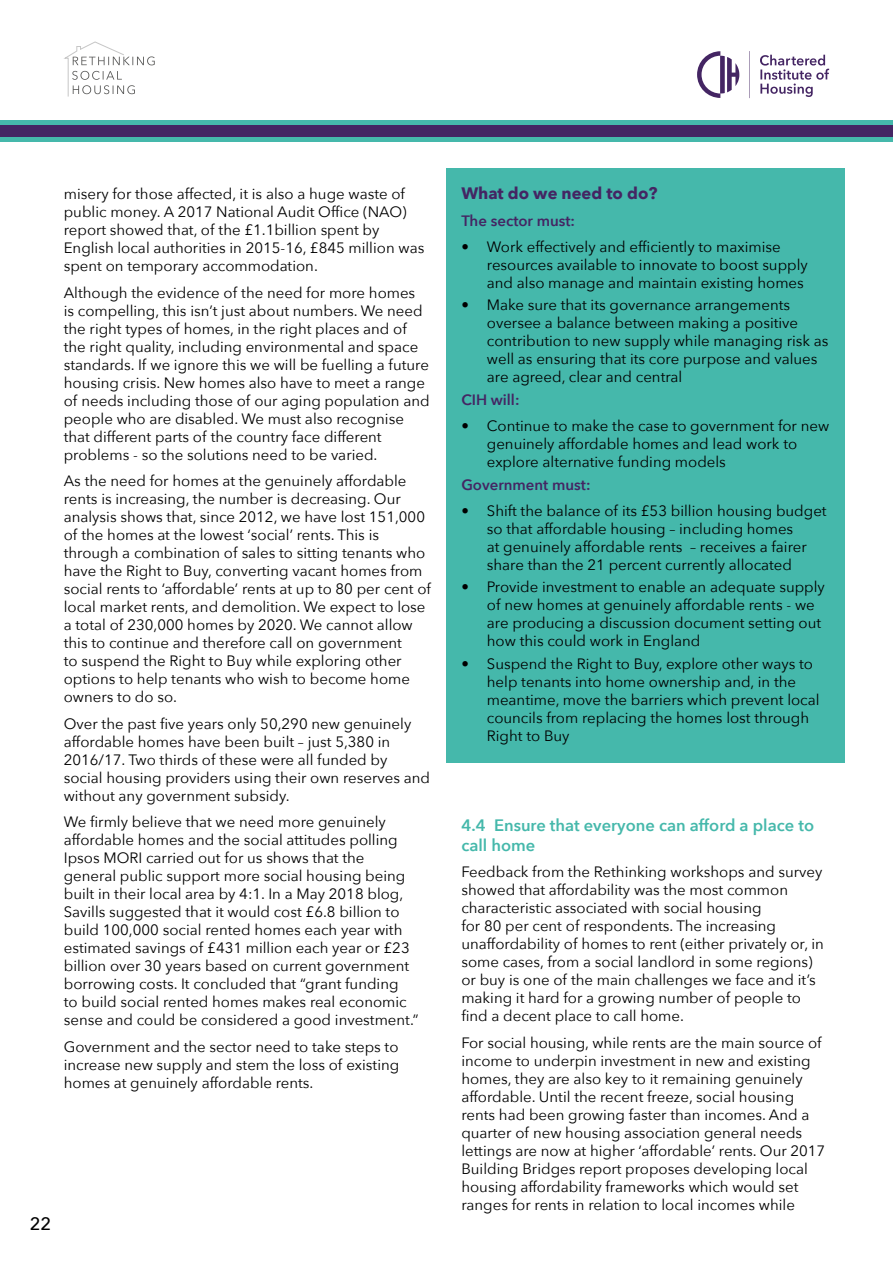
<style>
.page{position:relative;width:893px;height:1263px;background:#fff}
.page>*{position:absolute;margin:0;border:0;box-sizing:border-box;transform-origin:0 0}
.t1{font:500 18px "Avenir Next";color:#000}
.t2{font:600 16.5px/19.8px "Avenir Next";color:#45b8ab}
.t3{font:700 16.5px "Avenir Next";color:#442563}
.t4{font:15px/18px "Avenir Next";color:#000}
.t5{font:600 15px "Avenir Next";color:#442563}
</style>
<div class="page">
<div style="left:0;top:120px;width:893px;height:21px;background:#45b8ab"></div>
<div style="left:0;top:125px;width:893px;height:12px;background:#442563"></div>
<svg style="left:64px;top:41px;width:91px;height:56px"></svg>
<svg style="left:760px;top:55px;width:69px;height:42px"></svg>
<svg style="left:697px;top:51px;width:42px;height:47px"></svg>
<svg style="left:749px;top:51px;width:1px;height:47px"></svg>
<div style="left:446px;top:168px;width:399px;height:595px;background:#45b8ab"></div>
<p class="t4" style="left:64px;top:184px;width:362px">misery for those affected, it is also a huge waste of public money. A 2017 National Audit Office (NAO) report showed that, of the £1.1billion spent by English local authorities in 2015-16, £845 million was spent on temporary accommodation.</p>
<p class="t4" style="left:64px;top:283px;width:367px">Although the evidence of the need for more homes<br>is compelling, this isn’t just about numbers. We need the right types of homes, in the right places and of the right quality, including environmental and space standards. If we ignore this we will be fuelling a future housing crisis. New homes also have to meet a range of needs including those of our aging population and people who are disabled. We must also recognise that different parts of the country face different problems - so the solutions need to be varied.</p>
<p class="t4" style="left:64px;top:471px;width:369px">As the need for homes at the genuinely affordable rents is increasing, the number is decreasing. Our analysis shows that, since 2012, we have lost 151,000 of the homes at the lowest ‘social’ rents. This is through a combination of sales to sitting tenants who have the Right to Buy, converting vacant homes from social rents to ‘affordable’ rents at up to 80 per cent of local market rents, and demolition. We expect to lose a total of 230,000 homes by 2020. We cannot allow this to continue and therefore call on government<br>to suspend the Right to Buy while exploring other options to help tenants who wish to become home owners to do so.</p>
<p class="t4" style="left:64px;top:714px;width:368px">Over the past five years only 50,290 new genuinely affordable homes have been built – just 5,380 in 2016/17. Two thirds of these were all funded by social housing providers using their own reserves and without any government subsidy.</p>
<p class="t4" style="left:64px;top:812px;width:356px">We firmly believe that we need more genuinely affordable homes and the social attitudes polling Ipsos MORI carried out for us shows that the general public support more social housing being built in their local area by 4:1. In a May 2018 blog, Savills suggested that it would cost £6.8 billion to build 100,000 social rented homes each year with estimated savings of £431 million each year or £23 billion over 30 years based on current government borrowing costs. It concluded that “grant funding<br>to build social rented homes makes real economic sense and could be considered a good investment.”</p>
<p class="t4" style="left:64px;top:1037px;width:337px;text-align:justify">Government and the sector need to take steps to increase new supply and stem the loss of existing homes at genuinely affordable rents.</p>
<p class="t1" style="left:30px;top:1208px;width:23px">22</p>
<p class="t3" style="left:461px;top:179px;width:198px">What do we need to do?</p>
<p class="t5" style="left:461px;top:208px;width:115px">The sector must:</p>
<p class="t4" style="left:487px;top:237px;width:322px;text-indent:-26px">• Work effectively and efficiently to maximise resources available to innovate to boost supply and also manage and maintain existing homes</p>
<p class="t4" style="left:487px;top:296px;width:343px;text-indent:-26px">• Make sure that its governance arrangements oversee a balance between making a positive contribution to new supply while managing risk as well as ensuring that its core purpose and values are agreed, clear and central</p>
<p class="t5" style="left:461px;top:387px;width:60px">CIH will:</p>
<p class="t4" style="left:487px;top:416px;width:344px;text-indent:-26px">• Continue to make the case to government for new genuinely affordable homes and lead work to explore alternative funding models</p>
<p class="t5" style="left:461px;top:471px;width:131px">Government must:</p>
<p class="t4" style="left:487px;top:501px;width:341px;text-indent:-26px">• Shift the balance of its £53 billion housing budget so that affordable housing – including homes<br>at genuinely affordable rents – receives a fairer share than the 21 percent currently allocated</p>
<p class="t4" style="left:487px;top:577px;width:340px;text-indent:-26px">• Provide investment to enable an adequate supply of new homes at genuinely affordable rents - we are producing a discussion document setting out how this could work in England</p>
<p class="t4" style="left:487px;top:654px;width:334px;text-indent:-26px">• Suspend the Right to Buy, explore other ways to help tenants into home ownership and, in the meantime, move the barriers which prevent local councils from replacing the homes lost through Right to Buy</p>
<p class="t2" style="left:461px;top:815px;width:354px">4.4 Ensure that everyone can afford a place to call home</p>
<p class="t4" style="left:461px;top:862px;width:364px">Feedback from the Rethinking workshops and survey showed that affordability was the most common characteristic associated with social housing<br>for 80 per cent of respondents. The increasing unaffordability of homes to rent (either privately or, in some cases, from a social landlord in some regions) or buy is one of the main challenges we face and it’s making it hard for a growing number of people to find a decent place to call home.</p>
<p class="t4" style="left:461px;top:1033px;width:365px">For social housing, while rents are the main source of income to underpin investment in new and existing homes, they are also key to it remaining genuinely affordable. Until the recent freeze, social housing rents had been growing faster than incomes. And a quarter of new housing association general needs lettings are now at higher ‘affordable’ rents. Our 2017<br>Building Bridges report proposes developing local housing affordability frameworks which would set ranges for rents in relation to local incomes while</p>
</div>
